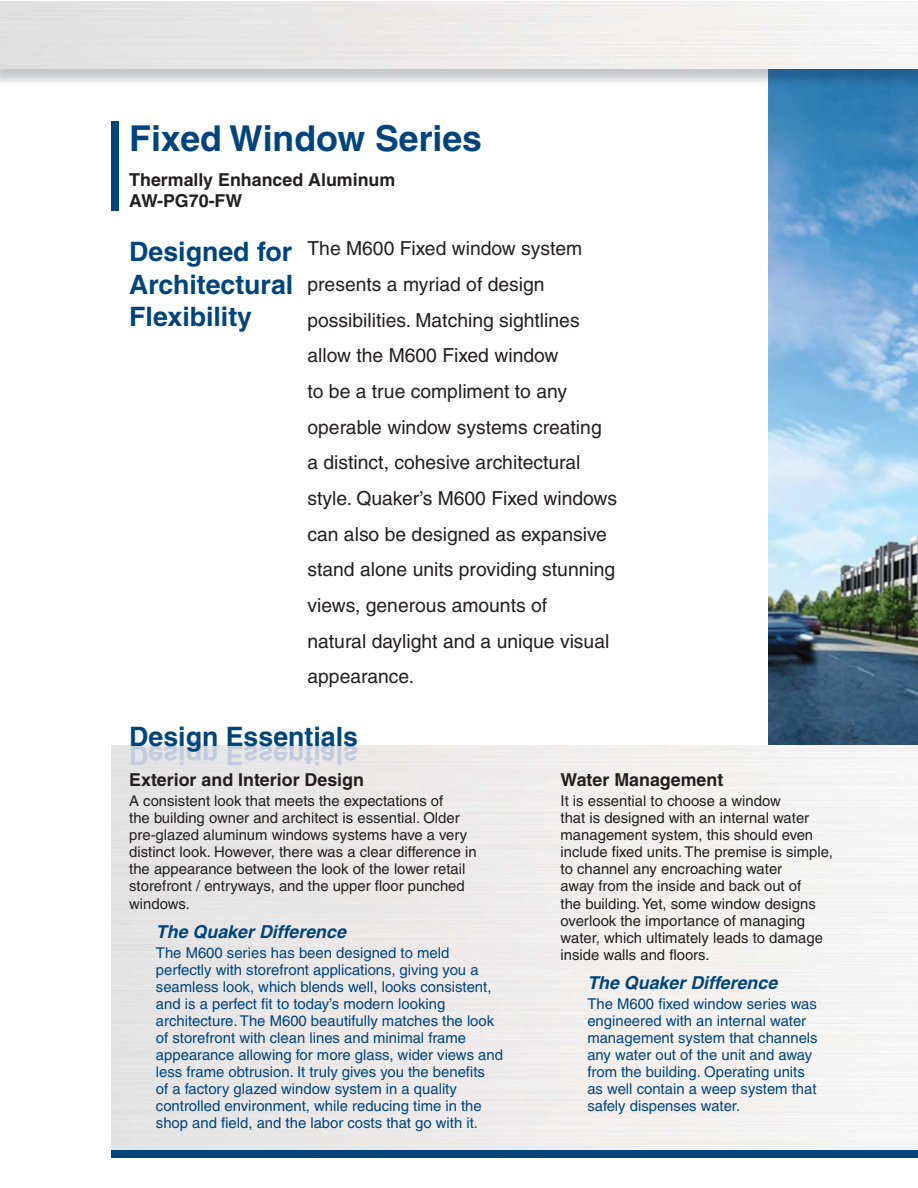
<style>
.page{position:relative;width:918px;height:1188px;background:#fff}
.page>*{position:absolute;margin:0;border:0;box-sizing:border-box;transform-origin:0 0}
.t1{font:700 35.7px "Helvetica";color:#00447c}
.t2{font:700 26.7px/32.7px "Helvetica";color:#00447c;text-align:justify}
.t3{font:19.35px/35.7px "Helvetica";color:#231f20}
.t4{font:700 17.85px/21.5px "Helvetica";color:#231f20}
.t5{font:italic 700 17.85px "Helvetica";color:#00447c}
.t6{font:14.85px/17.1px "Helvetica";color:#00447c}
.t7{font:14.85px/17.1px "Helvetica";color:#231f20}
</style>
<div class="page">
<img style="left:769px;top:87px;width:149px;height:659px">
<div style="left:111px;top:1150px;width:807px;height:8px;background:#00447c"></div>
<div style="left:111px;top:122px;width:8px;height:89px;background:#00447c"></div>
<img style="left:0;top:68px;width:918px;height:19px">
<div style="left:131px;top:745px;width:226px;height:20px;background:#e7e7e6"></div>
<h1 class="t1" style="left:129px;top:125px;width:354px">Fixed Window Series</h1>
<p class="t4" style="left:129px;top:170px;width:268px">Thermally Enhanced Aluminum<br>AW-PG70-FW</p>
<p class="t3" style="left:307px;top:233px;width:311px">The M600 Fixed window system presents a myriad of design possibilities. Matching sightlines allow the M600 Fixed window<br>to be a true compliment to any operable window systems creating a distinct, cohesive architectural style. Quaker’s M600 Fixed windows can also be designed as expansive stand alone units providing stunning views, generous amounts of<br>natural daylight and a unique visual appearance.</p>
<h2 class="t2" style="left:129px;top:238px;width:166px">Designed for Architectural Flexibility</h2>
<p class="t4" style="left:129px;top:771px;width:236px">Exterior and Interior Design</p>
<p class="t7" style="left:129px;top:794px;width:349px">A consistent look that meets the expectations of<br>the building owner and architect is essential. Older pre-glazed aluminum windows systems have a very distinct look. However, there was a clear difference in the appearance between the look of the lower retail storefront / entryways, and the upper floor punched windows.</p>
<p class="t5" style="left:156px;top:925px;width:192px">The Quaker Difference</p>
<p class="t6" style="left:156px;top:945px;width:349px">The M600 series has been designed to meld perfectly with storefront applications, giving you a seamless look, which blends well, looks consistent, and is a perfect fit to today’s modern looking architecture. The M600 beautifully matches the look of storefront with clean lines and minimal frame appearance allowing for more glass, wider views and less frame obtrusion. It truly gives you the benefits<br>of a factory glazed window system in a quality controlled environment, while reducing time in the shop and field, and the labor costs that go with it.</p>
<p class="t4" style="left:561px;top:771px;width:164px">Water Management</p>
<p class="t7" style="left:561px;top:794px;width:274px">It is essential to choose a window<br>that is designed with an internal water management system, this should even include fixed units. The premise is simple, to channel any encroaching water<br>away from the inside and back out of<br>the building. Yet, some window designs overlook the importance of managing water, which ultimately leads to damage inside walls and floors.</p>
<p class="t5" style="left:587px;top:976px;width:192px">The Quaker Difference</p>
<p class="t6" style="left:587px;top:996px;width:232px">The M600 fixed window series was engineered with an internal water management system that channels any water out of the unit and away from the building. Operating units as well contain a weep system that safely dispenses water.</p>
</div>
